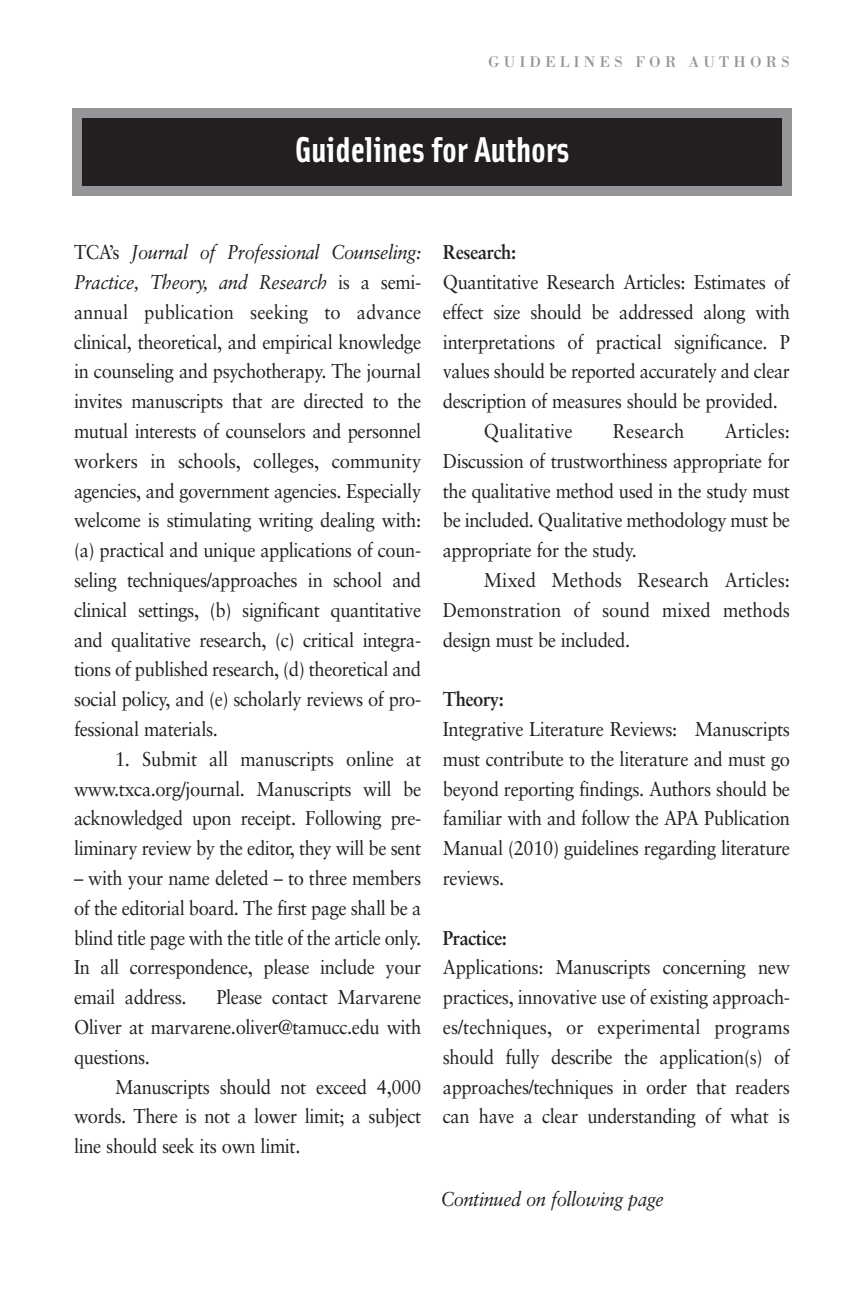
<style>
.page{position:relative;width:864px;height:1296px;background:#fff}
.page>*{position:absolute;margin:0;border:0;box-sizing:border-box;transform-origin:0 0}
.t1{font:700 36px "Solex";color:#fff}
.t2{font:20px/29.8px "Sabon";letter-spacing:-.02em;color:#231f20;text-align:justify;scale:.92 1}
.t3{font:700 20px "Sabon";letter-spacing:-.02em;color:#231f20;scale:.92 1}
.t4{font:italic 20px "Sabon";letter-spacing:-.02em;color:#231f20;scale:.92 1}
.t5{font:20px "Sabon";color:#231f20;scale:.92 1}
.t6{font:16px "Bodoni";letter-spacing:.25em;color:#939598}
.s1{font-style:italic}
</style>
<div class="page">
<div style="left:82px;top:118px;width:700px;height:68px;background:#231f20"></div>
<div style="left:72px;top:108px;width:720px;height:88px;border:10px solid #939598"></div>
<p class="t6" style="left:488px;top:52px;width:303px">GUIDELINES FOR AUTHORS</p>
<h1 class="t1" style="left:295px;top:128px;width:276px">Guidelines for Authors</h1>
<p class="t2" style="left:74px;top:239px;width:379px">TCA’s <span class="s1">Journal of Professional Counseling:<br>Practice, Theory, and Research</span> is a semi&shy;annual publication seeking to advance clinical, theoretical, and empirical knowledge in counseling and psychotherapy. The journal invites manuscripts that are directed to the mutual interests of counselors and personnel workers in schools, colleges, community agencies, and government agencies. Especially welcome is stimulating writing dealing with: (a) practical and unique applications of coun&shy;seling techniques/approaches in school and clinical settings, (b) significant quantitative and qualitative research, (c) critical integra&shy;tions of published research, (d) theoretical and social policy, and (e) scholarly reviews of pro&shy;fessional materials.</p>
<p class="t2" style="left:74px;top:746px;width:379px;text-indent:41px">1. Submit all manuscripts online at www.txca.org/journal. Manuscripts will be acknowledged upon receipt. Following pre&shy;liminary review by the editor, they will be sent</p>
<p class="t2" style="left:74px;top:865px;width:379px">– with your name deleted – to three members of the editorial board. The first page shall be a blind title page with the title of the article only.<br>In all correspondence, please include your email address.</p>
<p class="t2" style="left:74px;top:984px;width:379px;text-indent:142px">Please contact Marvarene Oliver at marvarene.oliver@tamucc.edu with questions.</p>
<p class="t2" style="left:74px;top:1073px;width:379px;text-indent:41px">Manuscripts should not exceed 4,000 words. There is not a lower limit; a subject line should seek its own limit.</p>
<p class="t3" style="left:443px;top:244px;width:81px">Research:</p>
<p class="t2" style="left:443px;top:269px;width:379px">Quantitative Research Articles: Estimates of</p>
<p class="t2" style="left:443px;top:299px;width:379px">effect size should be addressed along with</p>
<p class="t2" style="left:443px;top:328px;width:379px">interpretations of practical significance. P</p>
<p class="t2" style="left:443px;top:358px;width:379px">values should be reported accurately and clear</p>
<p class="t2" style="left:443px;top:388px;width:366px">description of measures should be provided.</p>
<p class="t5" style="left:484px;top:423px;width:98px">Qualitative</p>
<p class="t5" style="left:613px;top:423px;width:79px">Research</p>
<p class="t2" style="left:443px;top:418px;width:379px;text-indent:282px">Articles:<br>Discussion of trustworthiness appropriate for the qualitative method used in the study must be included. Qualitative methodology must be appropriate for the study.</p>
<p class="t2" style="left:443px;top:567px;width:379px;text-indent:41px">Mixed Methods Research Articles:<br>Demonstration of sound mixed methods design must be included.</p>
<p class="t3" style="left:443px;top:691px;width:68px">Theory:</p>
<p class="t2" style="left:443px;top:716px;width:379px">Integrative Literature Reviews: Manuscripts must contribute to the literature and must go beyond reporting findings. Authors should be familiar with and follow the APA Publication Manual (2010) guidelines regarding literature reviews.</p>
<p class="t3" style="left:443px;top:929px;width:71px">Practice:</p>
<p class="t2" style="left:443px;top:954px;width:379px">Applications: Manuscripts concerning new practices, innovative use of existing approach&shy;es/techniques, or experimental programs should fully describe the application(s) of approaches/techniques in order that readers can have a clear understanding of what is</p>
<p class="t4" style="left:441px;top:1191px;width:244px">Continued on following page</p>
</div>
